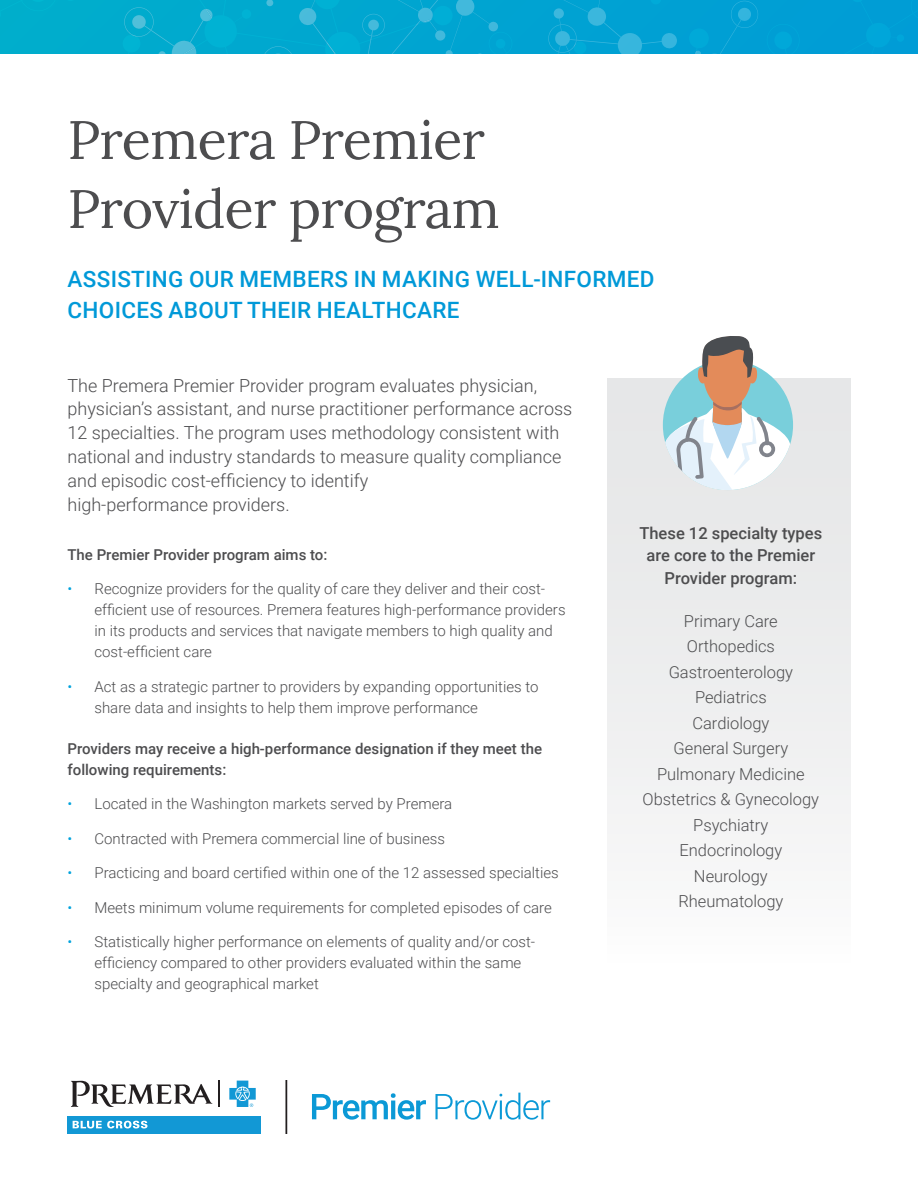
<style>
.page{position:relative;width:918px;height:1188px;background:#fff}
.page>*{position:absolute;margin:0;border:0;box-sizing:border-box;transform-origin:0 0}
.t1{font:54px/69px "Lora";letter-spacing:-.015em;color:#4d4d4f}
.t2{font:500 22.5px/31.5px "Roboto";letter-spacing:.015em;color:#0099d8}
.t3{font:300 18px/24px "Roboto";color:#4d4d4f}
.t4{font:300 16.5px/25.5px "Roboto";color:#4d4d4f;text-align:center}
.t5{font:500 16.5px/22.5px "Roboto";color:#4d4d4f;text-align:center}
.t6{font:300 15px/21px "Roboto";color:#4d4d4f}
.t7{font:500 15px/21px "Roboto";color:#4d4d4f}
.s1{color:#00a3dd}
</style>
<div class="page">
<div style="left:0;top:0;width:918px;height:54px;background:#00accd"></div>
<div style="left:767px;top:0;width:151px;height:54px;background:#009ed5"></div>
<svg style="left:548px;top:0;width:210px;height:54px"></svg>
<svg style="left:124px;top:0;width:374px;height:54px"></svg>
<hr style="left:285px;top:1080px;width:2px;height:54px;background:#231f20">
<svg style="left:219px;top:1081px;width:1px;height:26px"></svg>
<div style="left:68px;top:1116px;width:193px;height:17px;background:#1298d5"></div>
<svg style="left:73px;top:1121px;width:74px;height:7px"></svg>
<svg style="left:71px;top:1081px;width:141px;height:26px"></svg>
<svg style="left:229px;top:1081px;width:27px;height:26px"></svg>
<svg style="left:312px;top:1093px;width:114px;height:27px"></svg>
<svg style="left:435px;top:1093px;width:115px;height:27px"></svg>
<div style="left:608px;top:378px;width:242px;height:587px;background:linear-gradient(to right,#f0f0f1,#eff0f0)"></div>
<svg style="left:664px;top:336px;width:126px;height:154px"></svg>
<h1 class="t1" style="left:68px;top:102px;width:434px">Premera Premier<br>Provider program</h1>
<h2 class="t2" style="left:68px;top:262px;width:589px">ASSISTING OUR MEMBERS IN MAKING WELL-INFORMED<br>CHOICES ABOUT THEIR HEALTHCARE</h2>
<p class="t3" style="left:68px;top:372px;width:506px">The Premera Premier Provider program evaluates physician, physician’s assistant, and nurse practitioner performance across 12 specialties. The program uses methodology consistent with national and industry standards to measure quality compliance and episodic cost-efficiency to identify<br>high-performance providers.</p>
<p class="t7" style="left:68px;top:543px;width:261px">The Premier Provider program aims to:</p>
<p class="t6" style="left:94px;top:578px;width:473px;text-indent:-27px"><span class="s1">•</span> Recognize providers for the quality of care they deliver and their cost&shy;efficient use of resources. Premera features high-performance providers in its products and services that navigate members to high quality and cost-efficient care</p>
<p class="t6" style="left:94px;top:675px;width:446px;text-indent:-27px"><span class="s1">•</span> Act as a strategic partner to providers by expanding opportunities to share data and insights to help them improve performance</p>
<p class="t7" style="left:68px;top:737px;width:476px">Providers may receive a high-performance designation if they meet the following requirements:</p>
<p class="t6" style="left:68px;top:793px;width:386px"><span class="s1">•</span> Located in the Washington markets served by Premera</p>
<p class="t6" style="left:68px;top:827px;width:379px"><span class="s1">•</span> Contracted with Premera commercial line of business</p>
<p class="t6" style="left:68px;top:862px;width:493px"><span class="s1">•</span> Practicing and board certified within one of the 12 assessed specialties</p>
<p class="t6" style="left:68px;top:896px;width:486px"><span class="s1">•</span> Meets minimum volume requirements for completed episodes of care</p>
<p class="t6" style="left:94px;top:931px;width:442px;text-indent:-27px"><span class="s1">•</span> Statistically higher performance on elements of quality and/or cost&shy;efficiency compared to other providers evaluated within the same specialty and geographical market</p>
<p class="t5" style="left:639px;top:521px;width:184px">These 12 specialty types are core to the Premier<br>Provider program:</p>
<p class="t4" style="left:643px;top:607px;width:178px">Primary Care<br>Orthopedics<br>Gastroenterology<br>Pediatrics<br>Cardiology<br>General Surgery<br>Pulmonary Medicine<br>Obstetrics &amp; Gynecology<br>Psychiatry<br>Endocrinology<br>Neurology<br>Rheumatology</p>
</div>
